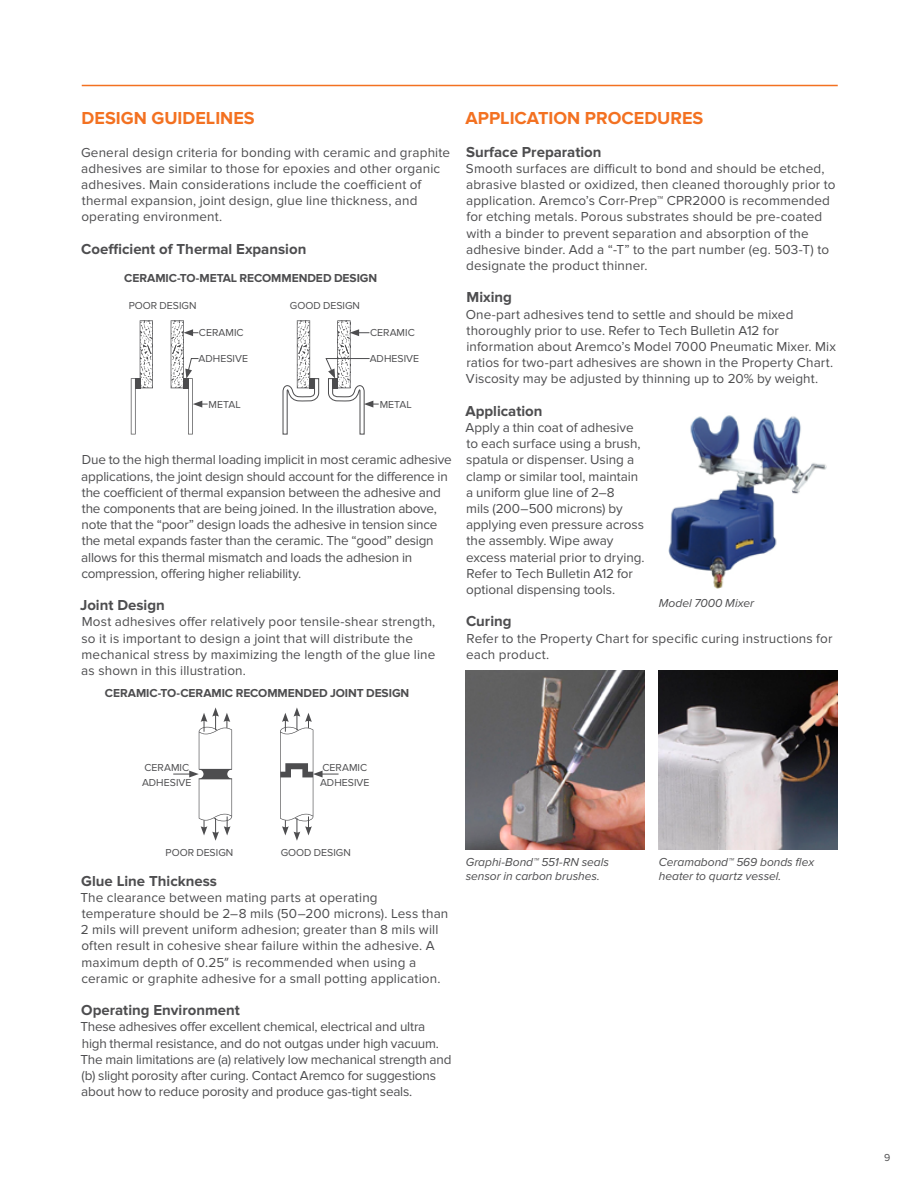
<style>
.page{position:relative;width:918px;height:1188px;background:#fff}
.page>*{position:absolute;margin:0;border:0;box-sizing:border-box;transform-origin:0 0}
.t1{font:700 18px "Proxima Nova";color:#f37121}
.t2{font:700 15px "Proxima Nova";color:#4d4d4f}
.t3{font:13.5px/16.2px "Proxima Nova";letter-spacing:.005em;color:#4d4d4f}
.t4{font:13.5px/16.2px "Proxima Nova";letter-spacing:-.015em;color:#4d4d4f}
.t5{font:italic 12px/14.4px "Proxima Nova";color:#4d4d4f}
.t6{font:700 12px "Proxima Nova";letter-spacing:-.005em;color:#4d4d4f}
.t7{font:10.5px/15.1px "Proxima Nova";letter-spacing:.005em;color:#4d4d4f}
.s1{font-family:"Myriad Pro"}
</style>
<div class="page">
<hr style="left:82px;top:85px;width:756px;height:1px;background:#f37121">
<img style="left:668px;top:415px;width:159px;height:174px">
<img style="left:466px;top:670px;width:179px;height:179px">
<img style="left:659px;top:670px;width:179px;height:179px">
<svg style="left:131px;top:320px;width:22px;height:114px"></svg>
<svg style="left:282px;top:320px;width:37px;height:115px"></svg>
<svg style="left:171px;top:320px;width:37px;height:114px"></svg>
<svg style="left:325px;top:320px;width:54px;height:115px"></svg>
<svg style="left:173px;top:707px;width:59px;height:134px"></svg>
<svg style="left:280px;top:707px;width:59px;height:134px"></svg>
<h1 class="t1" style="left:82px;top:108px;width:175px">DESIGN GUIDELINES</h1>
<p class="t3" style="left:81px;top:144px;width:371px">General design criteria for bonding with ceramic and graphite adhesives are similar to those for epoxies and other organic adhesives. Main considerations include the coefficient of thermal expansion, joint design, glue line thickness, and operating environment.</p>
<p class="t2" style="left:81px;top:240px;width:227px">Coefficient of Thermal Expansion</p>
<p class="t6" style="left:124px;top:271px;width:255px">CERAMIC-TO-METAL RECOMMENDED DESIGN</p>
<p class="t7" style="left:129px;top:298px;width:69px">POOR DESIGN</p>
<p class="t7" style="left:290px;top:298px;width:72px">GOOD DESIGN</p>
<p class="t7" style="left:199px;top:325px;width:46px">CERAMIC</p>
<p class="t7" style="left:370px;top:325px;width:46px">CERAMIC</p>
<p class="t7" style="left:199px;top:351px;width:51px">ADHESIVE</p>
<p class="t7" style="left:370px;top:351px;width:51px">ADHESIVE</p>
<p class="t7" style="left:209px;top:397px;width:34px">METAL</p>
<p class="t7" style="left:380px;top:397px;width:34px">METAL</p>
<p class="t4" style="left:81px;top:452px;width:372px">Due to the high thermal loading implicit in most ceramic adhesive applications, the joint design should account for the difference in the coefficient of thermal expansion between the adhesive and the components that are being joined. In the illustration above, note that the “poor” design loads the adhesive in tension since the metal expands faster than the ceramic. The “good” design allows for this thermal mismatch and loads the adhesion in compression, offering higher reliability.</p>
<p class="t2" style="left:80px;top:597px;width:86px">Joint Design</p>
<p class="t3" style="left:81px;top:614px;width:356px">Most adhesives offer relatively poor tensile-shear strength, so it is important to design a joint that will distribute the mechanical stress by maximizing the length of the glue line as shown in this illustration.</p>
<p class="t6" style="left:105px;top:686px;width:306px">CERAMIC-TO-CERAMIC RECOMMENDED JOINT DESIGN</p>
<h1 class="t1" style="left:465px;top:108px;width:239px">APPLICATION PROCEDURES</h1>
<p class="t2" style="left:466px;top:143px;width:137px">Surface Preparation</p>
<p class="t3" style="left:466px;top:160px;width:371px">Smooth surfaces are difficult to bond and should be etched, abrasive blasted or oxidized, then cleaned thoroughly prior to application. Aremco’s Corr-Prep™ CPR2000 is recommended for etching metals. Porous substrates should be pre-coated with a binder to prevent separation and absorption of the adhesive binder. Add a “-T” to the part number (eg. 503-T) to designate the product thinner.</p>
<p class="t2" style="left:467px;top:289px;width:47px">Mixing</p>
<p class="t3" style="left:466px;top:306px;width:372px">One-part adhesives tend to settle and should be mixed thoroughly prior to use. Refer to Tech Bulletin A12 for information about Aremco’s Model 7000 Pneumatic Mixer. Mix ratios for two-part adhesives are shown in the Property Chart.<br>Viscosity may be adjusted by thinning up to 20% by weight.</p>
<p class="t2" style="left:465px;top:402px;width:79px">Application</p>
<p class="t3" style="left:465px;top:420px;width:181px">Apply a thin coat of adhesive to each surface using a brush, spatula or dispenser. Using a clamp or similar tool, maintain a uniform glue line of 2–8<br>mils (200–500 microns) by applying even pressure across the assembly. Wipe away excess material prior to drying.<br>Refer to Tech Bulletin A12 for optional dispensing tools.</p>
<p class="t2" style="left:466px;top:613px;width:47px">Curing</p>
<p class="t3" style="left:466px;top:630px;width:368px">Refer to the Property Chart for specific curing instructions for each product.</p>
<p class="t5" style="left:659px;top:596px;width:97px">Model 7000 Mixer</p>
<p class="t7" style="left:142px;top:760px;width:51px">CERAMIC<br>ADHESIVE</p>
<p class="t7" style="left:320px;top:760px;width:51px">CERAMIC<br>ADHESIVE</p>
<p class="t7" style="left:166px;top:846px;width:69px">POOR DESIGN</p>
<p class="t7" style="left:281px;top:846px;width:72px">GOOD DESIGN</p>
<p class="t2" style="left:81px;top:872px;width:137px">Glue Line Thickness</p>
<p class="t3" style="left:80px;top:889px;width:369px">The clearance between mating parts at operating temperature should be 2–8 mils (50–200 microns). Less than 2 mils will prevent uniform adhesion; greater than 8 mils will often result in cohesive shear failure within the adhesive. A maximum depth of 0.25<span class="s1">”</span> is recommended when using a ceramic or graphite adhesive for a small potting application.</p>
<p class="t2" style="left:81px;top:1002px;width:160px">Operating Environment</p>
<p class="t4" style="left:80px;top:1019px;width:373px">These adhesives offer excellent chemical, electrical and ultra high thermal resistance, and do not outgas under high vacuum.<br>The main limitations are (a) relatively low mechanical strength and (b) slight porosity after curing. Contact Aremco for suggestions about how to reduce porosity and produce gas-tight seals.</p>
<p class="t5" style="left:466px;top:855px;width:145px">Graphi-Bond™ 551-RN seals sensor in carbon brushes.</p>
<p class="t5" style="left:659px;top:855px;width:157px">Ceramabond™ 569 bonds flex heater to quartz vessel.</p>
<p class="t7" style="left:884px;top:1150px;width:8px">9</p>
</div>
